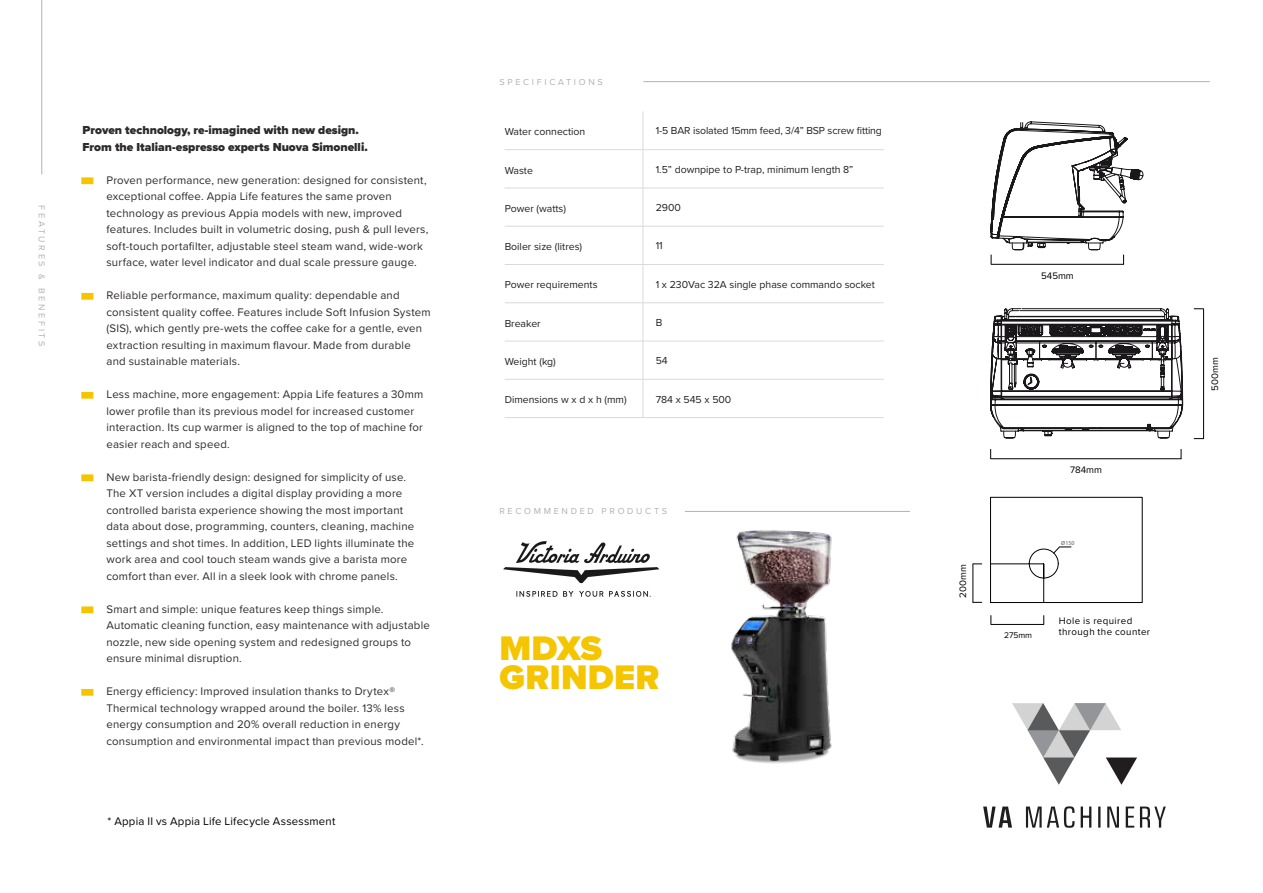
<style>
.page{position:relative;width:1263px;height:893px;background:#fff}
.page>*{position:absolute;margin:0;border:0;box-sizing:border-box;transform-origin:0 0}
.t1{font:900 35.4px/28.5px "Proxima Nova";letter-spacing:.01em;color:#f4c500}
.t2{font:900 12px/16.5px "Proxima Nova";color:#2e2a2a}
.t3{font:11.4px/16.5px "Proxima Nova";letter-spacing:.02em;color:#2e2a2a}
.t4{font:11.4px "Proxima Nova";letter-spacing:.02em;color:#000}
.t5{font:10.5px "Proxima Nova";color:#231f20}
.t6{font:9.75px/11.1px "Proxima Nova";letter-spacing:.035em;color:#000}
.t7{font:9px "Proxima Nova";letter-spacing:.3em;color:#b3b2b2}
.t8{font:8.55px "Proxima Nova";color:#000}
.t9{font:5.85px "Myriad Pro";color:#585856}
.s1{color:#f4c500}
</style>
<div class="page">
<div style="left:990px;top:497px;width:152px;height:106px;border:1px solid #000"></div>
<div style="left:1029px;top:549px;width:29px;height:29px;border:1px solid #000;border-radius:50%"></div>
<svg style="left:1053px;top:547px;width:18px;height:7px"></svg>
<svg style="left:990px;top:563px;width:69px;height:40px"></svg>
<svg style="left:990px;top:308px;width:193px;height:130px"></svg>
<img style="left:731px;top:530px;width:101px;height:234px">
<hr style="left:643px;top:111px;width:1px;height:38px;background:#dadada">
<hr style="left:643px;top:150px;width:1px;height:38px;background:#dadada">
<hr style="left:643px;top:188px;width:1px;height:38px;background:#dadada">
<hr style="left:643px;top:226px;width:1px;height:38px;background:#dadada">
<hr style="left:643px;top:265px;width:1px;height:38px;background:#dadada">
<hr style="left:643px;top:303px;width:1px;height:38px;background:#dadada">
<hr style="left:643px;top:341px;width:1px;height:38px;background:#dadada">
<hr style="left:643px;top:379px;width:1px;height:38px;background:#dadada">
<hr style="left:505px;top:149px;width:138px;height:1px;background:#dadada">
<hr style="left:643px;top:149px;width:241px;height:1px;background:#dadada">
<hr style="left:505px;top:188px;width:138px;height:1px;background:#dadada">
<hr style="left:643px;top:188px;width:241px;height:1px;background:#dadada">
<hr style="left:505px;top:226px;width:138px;height:1px;background:#dadada">
<hr style="left:643px;top:226px;width:241px;height:1px;background:#dadada">
<hr style="left:505px;top:264px;width:138px;height:1px;background:#dadada">
<hr style="left:643px;top:264px;width:241px;height:1px;background:#dadada">
<hr style="left:505px;top:302px;width:138px;height:1px;background:#dadada">
<hr style="left:643px;top:302px;width:241px;height:1px;background:#dadada">
<hr style="left:505px;top:341px;width:138px;height:1px;background:#dadada">
<hr style="left:643px;top:341px;width:241px;height:1px;background:#dadada">
<hr style="left:505px;top:379px;width:138px;height:1px;background:#dadada">
<hr style="left:643px;top:379px;width:241px;height:1px;background:#dadada">
<hr style="left:505px;top:417px;width:138px;height:1px;background:#dadada">
<hr style="left:643px;top:417px;width:241px;height:1px;background:#dadada">
<hr style="left:42px;top:0;width:1px;height:174px;background:#b3b2b2">
<hr style="left:643px;top:81px;width:567px;height:1px;background:#b3b2b2">
<hr style="left:685px;top:511px;width:225px;height:1px;background:#b3b2b2">
<hr style="left:991px;top:458px;width:190px;height:1px;background:#000">
<hr style="left:1203px;top:309px;width:1px;height:130px;background:#000">
<svg style="left:990px;top:121px;width:154px;height:144px"></svg>
<hr style="left:991px;top:624px;width:53px;height:1px;background:#000">
<hr style="left:972px;top:564px;width:1px;height:39px;background:#000">
<img style="left:983px;top:703px;width:183px;height:125px">
<img style="left:503px;top:541px;width:157px;height:56px">
<p class="t7" style="left:49px;top:205px;width:143px;rotate:90deg">FEATURES &amp; BENEFITS</p>
<p class="t2" style="left:82px;top:122px;width:287px">Proven technology, re-imagined with new design.<br>From the Italian-espresso experts Nuova Simonelli.</p>
<p class="t3" style="left:106px;top:171px;width:323px;text-indent:-23px"><span class="s1">–</span> Proven performance, new generation: designed for consistent, exceptional coffee. Appia Life features the same proven technology as previous Appia models with new, improved features. Includes built in volumetric dosing, push &amp; pull levers, soft-touch portafilter, adjustable steel steam wand, wide-work surface, water level indicator and dual scale pressure gauge.</p>
<p class="t3" style="left:106px;top:286px;width:326px;text-indent:-23px"><span class="s1">–</span> Reliable performance, maximum quality: dependable and consistent quality coffee. Features include Soft Infusion System (SIS), which gently pre-wets the coffee cake for a gentle, even extraction resulting in maximum flavour. Made from durable and sustainable materials.</p>
<p class="t3" style="left:106px;top:385px;width:318px;text-indent:-23px"><span class="s1">–</span> Less machine, more engagement: Appia Life features a 30mm lower profile than its previous model for increased customer interaction. Its cup warmer is aligned to the top of machine for easier reach and speed.</p>
<p class="t3" style="left:106px;top:468px;width:309px;text-indent:-23px"><span class="s1">–</span> New barista-friendly design: designed for simplicity of use.<br>The XT version includes a digital display providing a more controlled barista experience showing the most important data about dose, programming, counters, cleaning, machine settings and shot times. In addition, LED lights illuminate the work area and cool touch steam wands give a barista more comfort than ever. All in a sleek look with chrome panels.</p>
<p class="t3" style="left:106px;top:600px;width:325px;text-indent:-23px"><span class="s1">–</span> Smart and simple: unique features keep things simple.<br>Automatic cleaning function, easy maintenance with adjustable nozzle, new side opening system and redesigned groups to ensure minimal disruption.</p>
<p class="t3" style="left:106px;top:682px;width:319px;text-indent:-23px"><span class="s1">–</span> Energy efficiency: Improved insulation thanks to Drytex® Thermical technology wrapped around the boiler. 13% less energy consumption and 20% overall reduction in energy consumption and environmental impact than previous model*.</p>
<p class="t4" style="left:108px;top:812px;width:229px">* Appia II vs Appia Life Lifecycle Assessment</p>
<p class="t7" style="left:499px;top:75px;width:105px">SPECIFICATIONS</p>
<p class="t5" style="left:505px;top:123px;width:82px">Water connection</p>
<p class="t5" style="left:656px;top:123px;width:228px">1-5 BAR isolated 15mm feed, 3/4” BSP screw fitting</p>
<p class="t5" style="left:505px;top:162px;width:30px">Waste</p>
<p class="t5" style="left:656px;top:162px;width:199px">1.5” downpipe to P-trap, minimum length 8”</p>
<p class="t5" style="left:505px;top:200px;width:63px">Power (watts)</p>
<p class="t5" style="left:656px;top:200px;width:27px">2900</p>
<p class="t5" style="left:505px;top:239px;width:79px">Boiler size (litres)</p>
<p class="t5" style="left:656px;top:238px;width:9px">11</p>
<p class="t5" style="left:505px;top:277px;width:94px">Power requirements</p>
<p class="t5" style="left:656px;top:276px;width:221px">1 x 230Vac 32A single phase commando socket</p>
<p class="t5" style="left:505px;top:315px;width:38px">Breaker</p>
<p class="t5" style="left:656px;top:315px;width:8px">B</p>
<p class="t5" style="left:505px;top:354px;width:53px">Weight (kg)</p>
<p class="t5" style="left:656px;top:353px;width:14px">54</p>
<p class="t5" style="left:505px;top:392px;width:123px">Dimensions w x d x h (mm)</p>
<p class="t5" style="left:656px;top:391px;width:77px">784 x 545 x 500</p>
<p class="t7" style="left:499px;top:505px;width:169px">RECOMMENDED PRODUCTS</p>
<h1 class="t1" style="left:499px;top:634px;width:162px">MDXS<br>GRINDER</h1>
<p class="t6" style="left:1041px;top:270px;width:34px">545mm</p>
<p class="t6" style="left:957px;top:598px;width:35px;rotate:-90deg">200mm</p>
<p class="t6" style="left:1070px;top:464px;width:33px">784mm</p>
<p class="t9" style="left:1061px;top:539px;width:15px">Ø150</p>
<p class="t8" style="left:1004px;top:628px;width:30px">275mm</p>
<p class="t6" style="left:1059px;top:615px;width:93px">Hole is required through the counter</p>
<p class="t6" style="left:1209px;top:391px;width:35px;rotate:-90deg">500mm</p>
</div>
